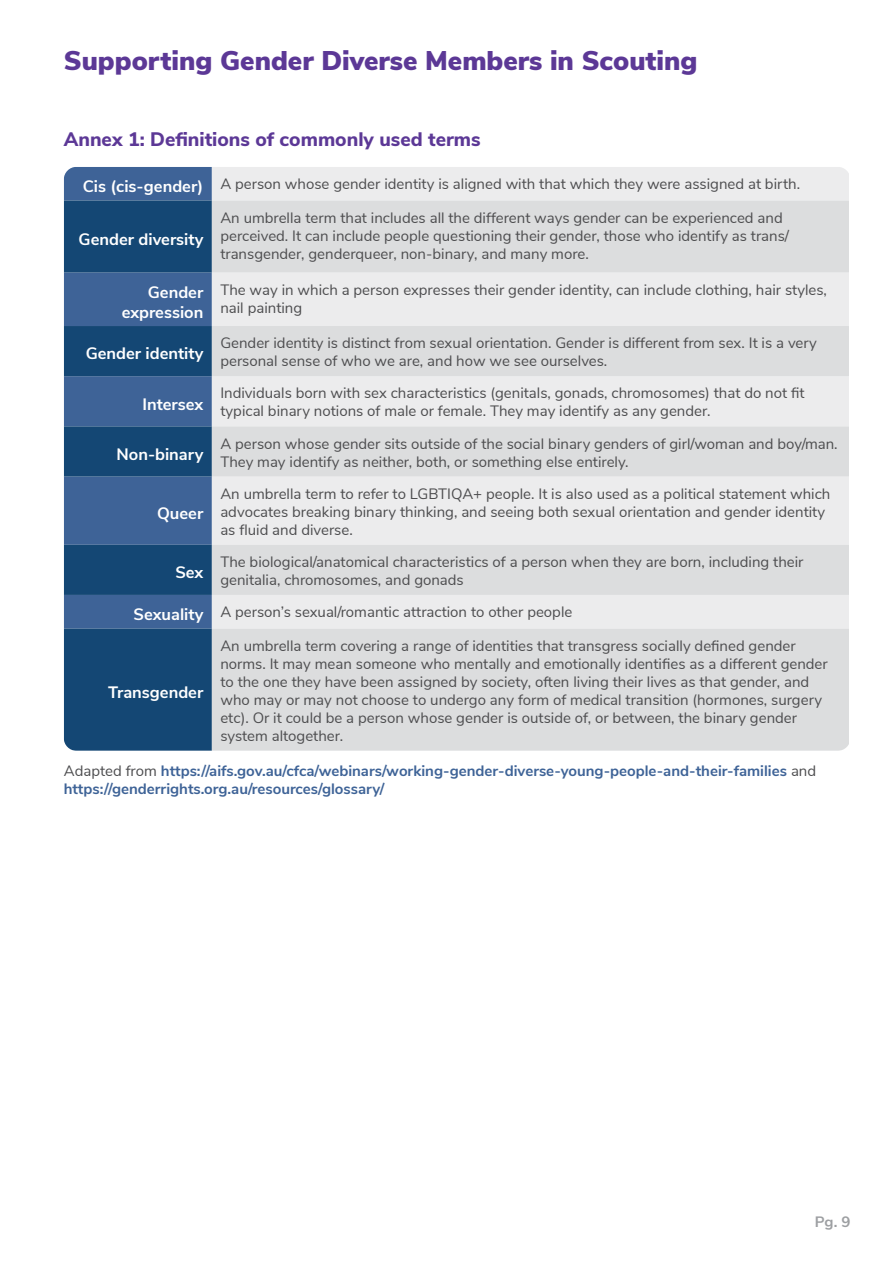
<style>
.page{position:relative;width:893px;height:1263px;background:#fff}
.page>*{position:absolute;margin:0;border:0;box-sizing:border-box;transform-origin:0 0}
.t1{font:900 27px "Nunito Sans";color:#5c3896}
.t2{font:800 19.5px "Nunito Sans";color:#5c3896}
.t3{font:700 16.5px/19.8px "Nunito Sans";color:#fff;text-align:right}
.t4{font:15px/18px "Nunito Sans";color:#4d4d4f}
.t5{font:700 15px/18px "Nunito Sans";color:#3e6397}
.t6{font:700 15px "Nunito Sans";color:#9d9fa2}
.s1{font-weight:700;font-size:16.5px;color:#fff}
.s2{font-weight:400;color:#4d4d4f}
</style>
<div class="page">
<div style="left:64px;top:167px;width:148px;height:34px;background:#3e6397"></div>
<div style="left:212px;top:167px;width:637px;height:34px;background:#ececed"></div>
<svg style="left:64px;top:201px;width:148px;height:550px;fill:#144774"></svg>
<svg style="left:212px;top:201px;width:637px;height:550px;fill:#dcddde"></svg>
<h1 class="t1" style="left:64px;top:41px;width:635px">Supporting Gender Diverse Members in Scouting</h1>
<h2 class="t2" style="left:64px;top:124px;width:418px">Annex 1: Definitions of commonly used terms</h2>
<p class="t4" style="left:83px;top:174px;width:719px"><span class="s1">Cis (cis-gender)</span> A person whose gender identity is aligned with that which they were assigned at birth.</p>
<p class="t3" style="left:79px;top:228px;width:126px">Gender diversity</p>
<p class="t4" style="left:220px;top:208px;width:570px">An umbrella term that includes all the different ways gender can be experienced and perceived. It can include people questioning their gender, those who identify as trans/ transgender, genderqueer, non-binary, and many more.</p>
<p class="t3" style="left:122px;top:281px;width:83px">Gender expression</p>
<p class="t4" style="left:220px;top:280px;width:608px">The way in which a person expresses their gender identity, can include clothing, hair styles, nail painting</p>
<p class="t3" style="left:86px;top:343px;width:119px">Gender identity</p>
<p class="t4" style="left:220px;top:333px;width:598px">Gender identity is distinct from sexual orientation. Gender is different from sex. It is a very personal sense of who we are, and how we see ourselves.</p>
<p class="t3" style="left:142px;top:393px;width:62px">Intersex</p>
<p class="t4" style="left:220px;top:383px;width:586px">Individuals born with sex characteristics (genitals, gonads, chromosomes) that do not fit typical binary notions of male or female. They may identify as any gender.</p>
<p class="t3" style="left:117px;top:443px;width:88px">Non-binary</p>
<p class="t4" style="left:220px;top:433px;width:619px">A person whose gender sits outside of the social binary genders of girl/woman and boy/man.<br>They may identify as neither, both, or something else entirely.</p>
<p class="t3" style="left:157px;top:502px;width:48px">Queer</p>
<p class="t4" style="left:220px;top:484px;width:612px">An umbrella term to refer to LGBTIQA+ people. It is also used as a political statement which advocates breaking binary thinking, and seeing both sexual orientation and gender identity as fluid and diverse.</p>
<p class="t3" style="left:175px;top:562px;width:30px">Sex</p>
<p class="t4" style="left:220px;top:552px;width:585px">The biological/anatomical characteristics of a person when they are born, including their genitalia, chromosomes, and gonads</p>
<p class="t4" style="left:134px;top:602px;width:440px"><span class="s1">Sexuality</span> A person’s sexual/romantic attraction to other people</p>
<p class="t3" style="left:108px;top:681px;width:97px">Transgender</p>
<p class="t4" style="left:220px;top:636px;width:609px">An umbrella term covering a range of identities that transgress socially defined gender norms. It may mean someone who mentally and emotionally identifies as a different gender to the one they have been assigned by society, often living their lives as that gender, and who may or may not choose to undergo any form of medical transition (hormones, surgery etc). Or it could be a person whose gender is outside of, or between, the binary gender system altogether.</p>
<p class="t5" style="left:64px;top:760px;width:754px"><span class="s2">Adapted from</span> https://aifs.gov.au/cfca/webinars/working-gender-diverse-young-people-and-their-families <span class="s2">and </span>https://genderrights.org.au/resources/glossary/</p>
<p class="t6" style="left:815px;top:1211px;width:37px">Pg. 9</p>
</div>
